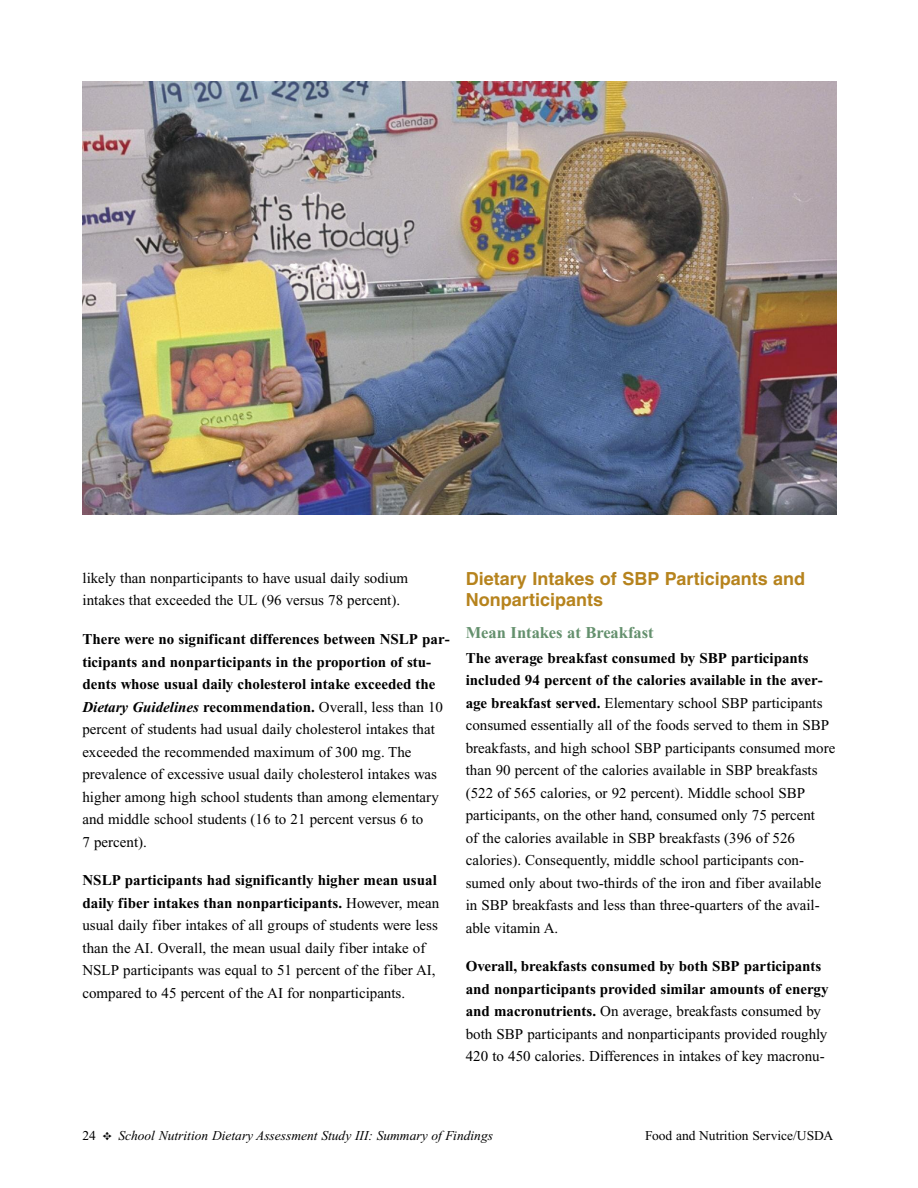
<style>
.page{position:relative;width:918px;height:1188px;background:#fff}
.page>*{position:absolute;margin:0;border:0;box-sizing:border-box;transform-origin:0 0}
.t1{font:700 18px/21px "Helvetica";color:#b6831d}
.t2{font:700 16.5px "Times";color:#64906d}
.t3{font:15px/22.5px "Times";color:#000}
.t4{font:italic 13.5px "Times";color:#000}
.t5{font:13.5px "Times";color:#000}
.s1{font-weight:700}
.s2{font-weight:700;font-style:italic}
.s3{font-style:normal}
</style>
<div class="page">
<img style="left:82px;top:82px;width:755px;height:433px">
<p class="t3" style="left:82px;top:568px;width:327px">likely than nonparticipants to have usual daily sodium intakes that exceeded the UL (96 versus 78 percent).</p>
<p class="t3" style="left:82px;top:629px;width:369px"><span class="s1">There were no significant differences between NSLP par&shy;ticipants and nonparticipants in the proportion of stu&shy;dents whose usual daily cholesterol intake exceeded the </span><span class="s2">Dietary Guidelines</span> <span class="s1">recommendation.</span> Overall, less than 10 percent of students had usual daily cholesterol intakes that exceeded the recommended maximum of 300 mg. The prevalence of excessive usual daily cholesterol intakes was higher among high school students than among elementary and middle school students (16 to 21 percent versus 6 to<br>7 percent).</p>
<p class="t3" style="left:82px;top:870px;width:358px"><span class="s1">NSLP participants had significantly higher mean usual daily fiber intakes than nonparticipants.</span> However, mean usual daily fiber intakes of all groups of students were less than the AI. Overall, the mean usual daily fiber intake of NSLP participants was equal to 51 percent of the fiber AI, compared to 45 percent of the AI for nonparticipants.</p>
<p class="t1" style="left:466px;top:570px;width:341px">Dietary Intakes of SBP Participants and<br>Nonparticipants</p>
<p class="t2" style="left:466px;top:627px;width:189px">Mean Intakes at Breakfast</p>
<p class="t3" style="left:466px;top:648px;width:371px"><span class="s1">The average breakfast consumed by SBP participants included 94 percent of the calories available in the aver&shy;age breakfast served.</span> Elementary school SBP participants consumed essentially all of the foods served to them in SBP breakfasts, and high school SBP participants consumed more than 90 percent of the calories available in SBP breakfasts (522 of 565 calories, or 92 percent). Middle school SBP participants, on the other hand, consumed only 75 percent<br>of the calories available in SBP breakfasts (396 of 526 calories). Consequently, middle school participants con&shy;sumed only about two-thirds of the iron and fiber available in SBP breakfasts and less than three-quarters of the avail&shy;able vitamin A.</p>
<p class="t3" style="left:466px;top:956px;width:364px"><span class="s1">Overall, breakfasts consumed by both SBP participants and nonparticipants provided similar amounts of energy and macronutrients.</span> On average, breakfasts consumed by both SBP participants and nonparticipants provided roughly 420 to 450 calories. Differences in intakes of key macronu-</p>
<p class="t4" style="left:82px;top:1131px;width:412px"><span class="s3">24</span> ✥ School Nutrition Dietary Assessment Study III: Summary of Findings</p>
<p class="t5" style="left:645px;top:1131px;width:189px">Food and Nutrition Service/USDA</p>
</div>
